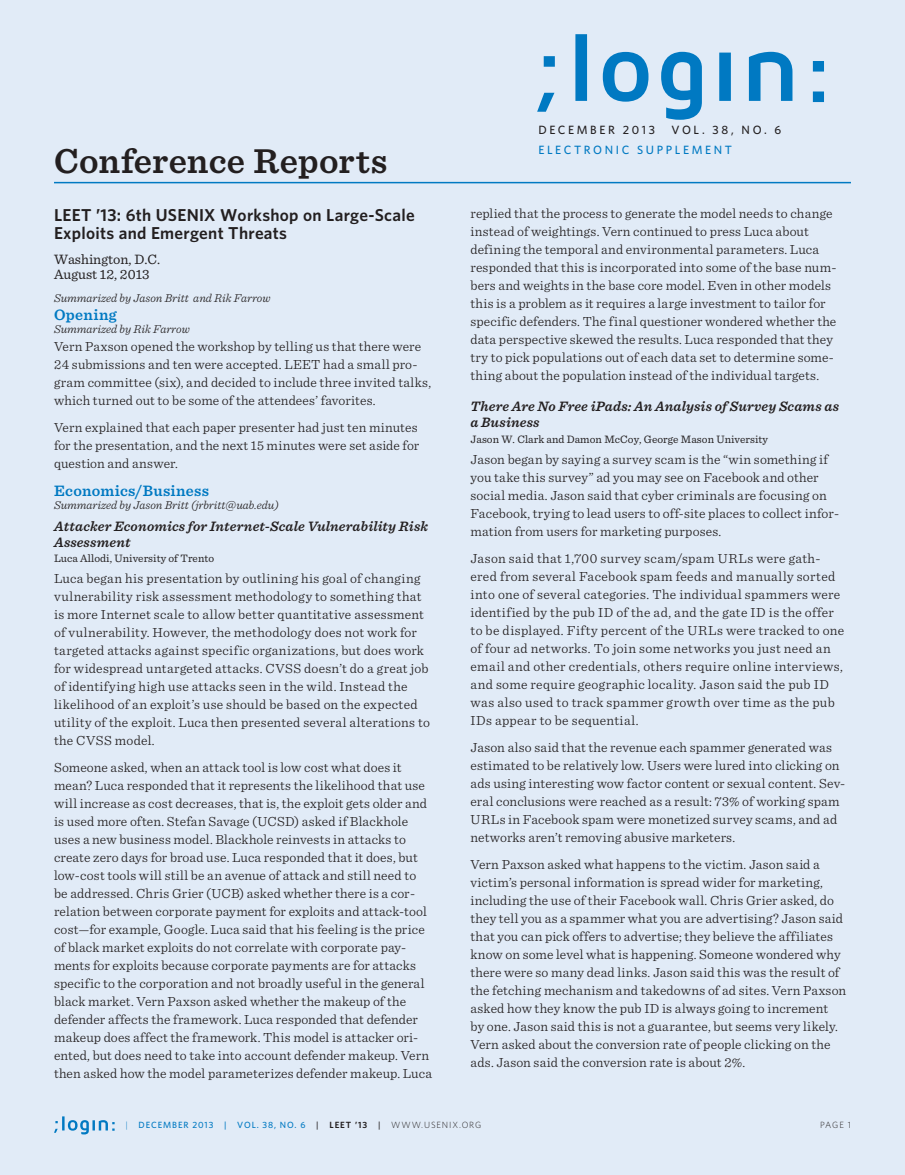
<style>
.page{position:relative;width:905px;height:1175px;background:#fff}
.page>*{position:absolute;margin:0;border:0;box-sizing:border-box;transform-origin:0 0}
.t1{font:600 36px "Sentinel";letter-spacing:.01em;color:#231f20}
.t2{font:600 17.25px/18px "Whitney";letter-spacing:.015em;color:#231f20}
.t3{font:600 15.75px "Sentinel";letter-spacing:.02em;color:#0079c2}
.t4{font:italic 600 14.25px/15.8px "Sentinel";letter-spacing:.01em;color:#231f20}
.t5{font:14.25px/15.8px "Sentinel";color:#231f20}
.t6{font:300 13.8px/18px "Sentinel";letter-spacing:.01em;color:#231f20}
.t7{font:italic 300 12px "Sentinel";color:#231f20}
.t8{font:500 12px "Whitney";letter-spacing:.22em;color:#231f20}
.t9{font:500 12px "Whitney";letter-spacing:.215em;color:#0079c2}
.t10{font:11.25px "Sentinel";letter-spacing:.005em;color:#231f20}
.t11{font:500 9px "Whitney";letter-spacing:.1em;color:#0079c2}
.t12{font:300 9px "Whitney";color:#231f20}
.s1{font-weight:300}
.s2{color:#231f20}
.s3{font-weight:600;color:#231f20}
.s4{font-weight:300;color:#231f20}
</style>
<div class="page">
<div style="left:0;top:0;width:904px;height:1174px;background:#e1ebf7"></div>
<svg style="left:537px;top:34px;width:287px;height:86px"></svg>
<svg style="left:54px;top:1116px;width:61px;height:18px"></svg>
<hr style="left:54px;top:182px;width:796px;height:1px;background:#0079c2">
<h1 class="t1" style="left:54px;top:133px;width:335px">Conference Reports</h1>
<p class="t2" style="left:54px;top:205px;width:362px">LEET ’13: 6th USENIX Workshop on Large-Scale<br>Exploits and Emergent Threats</p>
<p class="t5" style="left:54px;top:250px;width:108px">Washington, D.C.<br>August 12, 2013</p>
<p class="t7" style="left:54px;top:289px;width:218px">Summarized by Jason Britt and Rik Farrow</p>
<p class="t3" style="left:54px;top:302px;width:64px">Opening</p>
<p class="t7" style="left:54px;top:320px;width:137px">Summarized by Rik Farrow</p>
<p class="t6" style="left:54px;top:337px;width:378px">Vern Paxson opened the workshop by telling us that there were 24 submissions and ten were accepted. LEET had a small pro&shy;gram committee (six), and decided to include three invited talks, which turned out to be some of the attendees’ favorites.</p>
<p class="t6" style="left:54px;top:418px;width:367px;text-align:justify">Vern explained that each paper presenter had just ten minutes for the presentation, and the next 15 minutes were set aside for question and answer.</p>
<p class="t3" style="left:54px;top:478px;width:156px">Economics/Business</p>
<p class="t7" style="left:54px;top:496px;width:226px">Summarized by Jason Britt (jrbritt@uab.edu)</p>
<p class="t4" style="left:54px;top:517px;width:375px">Attacker Economics for Internet-Scale Vulnerability Risk<br>Assessment</p>
<p class="t10" style="left:54px;top:550px;width:162px">Luca Allodi, University of Trento</p>
<p class="t6" style="left:54px;top:568px;width:377px">Luca began his presentation by outlining his goal of changing vulnerability risk assessment methodology to something that is more Internet scale to allow better quantitative assessment of vulnerability. However, the methodology does not work for targeted attacks against specific organizations, but does work for widespread untargeted attacks. CVSS doesn’t do a great job of identifying high use attacks seen in the wild. Instead the likelihood of an exploit’s use should be based on the expected utility of the exploit. Luca then presented several alterations to the CVSS model.</p>
<p class="t6" style="left:54px;top:757px;width:379px">Someone asked, when an attack tool is low cost what does it mean? Luca responded that it represents the likelihood that use will increase as cost decreases, that is, the exploit gets older and is used more often. Stefan Savage (UCSD) asked if Blackhole uses a new business model. Blackhole reinvests in attacks to create zero days for broad use. Luca responded that it does, but low-cost tools will still be an avenue of attack and still need to be addressed. Chris Grier (UCB) asked whether there is a cor&shy;relation between corporate payment for exploits and attack-tool cost—for example, Google. Luca said that his feeling is the price of black market exploits do not correlate with corporate pay&shy;ments for exploits because corporate payments are for attacks specific to the corporation and not broadly useful in the general black market. Vern Paxson asked whether the makeup of the defender affects the framework. Luca responded that defender makeup does affect the framework. This model is attacker ori&shy;ented, but does need to take into account defender makeup. Vern then asked how the model parameterizes defender makeup. Luca</p>
<p class="t8" style="left:538px;top:122px;width:118px">DECEMBER 2013</p>
<p class="t8" style="left:671px;top:122px;width:111px">VOL. 38, NO. 6</p>
<p class="t9" style="left:538px;top:141px;width:9px">ELEC</p>
<p class="t9" style="left:574px;top:141px;width:111px">TRO NIC SUPPLEME</p>
<p class="t9" style="left:714px;top:141px;width:20px">NT</p>
<p class="t6" style="left:470px;top:204px;width:367px">replied that the process to generate the model needs to change instead of weightings. Vern continued to press Luca about defining the temporal and environmental parameters. Luca responded that this is incorporated into some of the base num&shy;bers and weights in the base core model. Even in other models this is a problem as it requires a large investment to tailor for specific defenders. The final questioner wondered whether the data perspective skewed the results. Luca responded that they try to pick populations out of each data set to determine some&shy;thing about the population instead of the individual targets.</p>
<p class="t4" style="left:470px;top:397px;width:370px">There Are No Free iPads: An Analysis of Survey Scams as a Business</p>
<p class="t10" style="left:470px;top:430px;width:299px">Jason W. Clark and Damon McCoy, George Mason University</p>
<p class="t6" style="left:470px;top:449px;width:370px">Jason began by saying a survey scam is the “win something if you take this survey” ad you may see on Facebook and other social media. Jason said that cyber criminals are focusing on Facebook, trying to lead users to off-site places to collect infor&shy;mation from users for marketing purposes.</p>
<p class="t6" style="left:470px;top:548px;width:375px">Jason said that 1,700 survey scam/spam URLs were gath&shy;ered from several Facebook spam feeds and manually sorted into one of several categories. The individual spammers were identified by the pub ID of the ad, and the gate ID is the offer to be displayed. Fifty percent of the URLs were tracked to one of four ad networks. To join some networks you just need an email and other credentials, others require online interviews, and some require geographic locality. Jason said the pub ID was also used to track spammer growth over time as the pub IDs appear to be sequential.</p>
<p class="t6" style="left:470px;top:737px;width:376px">Jason also said that the revenue each spammer generated was estimated to be relatively low. Users were lured into clicking on ads using interesting wow factor content or sexual content. Sev&shy;eral conclusions were reached as a result: 73% of working spam URLs in Facebook spam were monetized survey scams, and ad networks aren’t removing abusive marketers.</p>
<p class="t6" style="left:470px;top:854px;width:377px">Vern Paxson asked what happens to the victim. Jason said a victim’s personal information is spread wider for marketing, including the use of their Facebook wall. Chris Grier asked, do they tell you as a spammer what you are advertising? Jason said that you can pick offers to advertise; they believe the affiliates know on some level what is happening. Someone wondered why there were so many dead links. Jason said this was the result of the fetching mechanism and takedowns of ad sites. Vern Paxson asked how they know the pub ID is always going to increment<br>by one. Jason said this is not a guarantee, but seems very likely.<br>Vern asked about the conversion rate of people clicking on the ads. Jason said the conversion rate is about 2%.</p>
<p class="t11" style="left:125px;top:1119px;width:357px"><span class="s1">|</span> DECEMBER 2013 | VOL. 38, NO. 6 <span class="s2">|</span> <span class="s3">LEET ’13</span> <span class="s2">|</span> <span class="s4">WWW.USENIX.ORG</span></p>
<p class="t12" style="left:820px;top:1119px;width:32px">PAGE 1</p>
</div>
